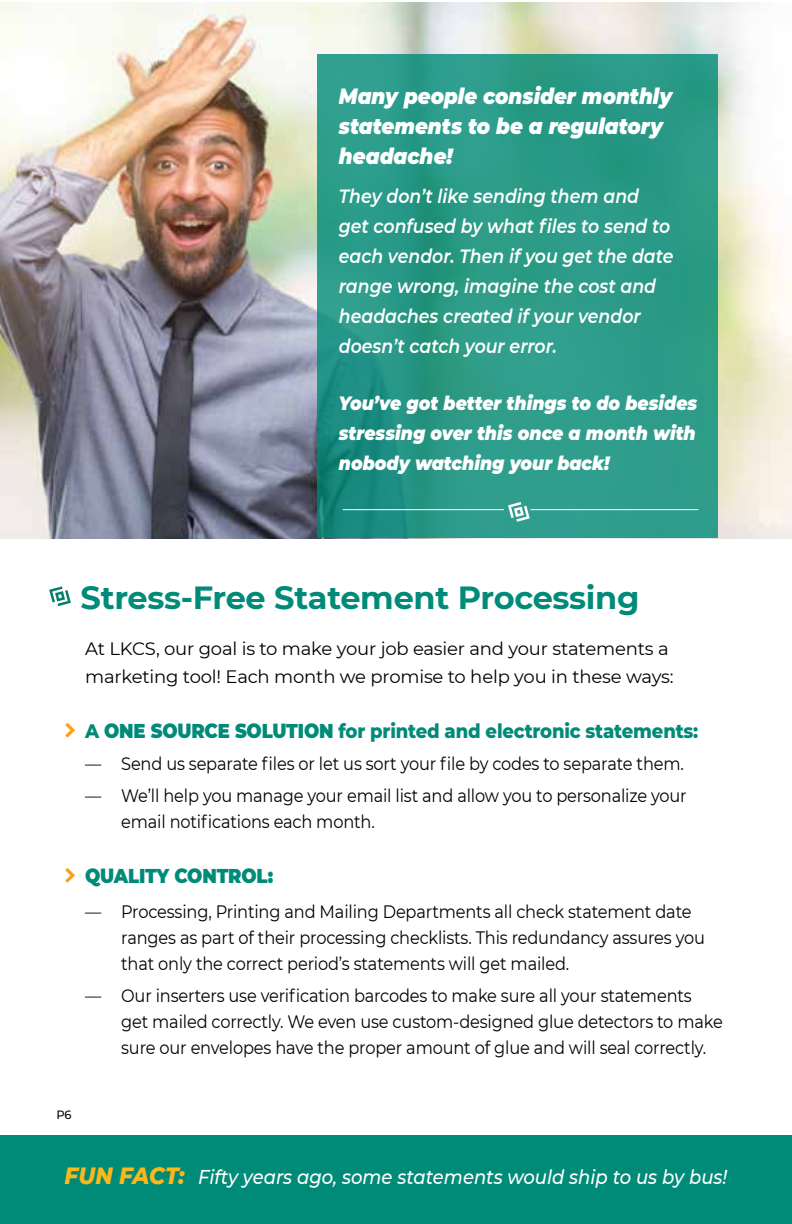
<style>
.page{position:relative;width:792px;height:1224px;background:#fff}
.page>*{position:absolute;margin:0;border:0;box-sizing:border-box;transform-origin:0 0}
.t1{font:700 32px "Montserrat";letter-spacing:-.01em;color:#008b78}
.t2{font:italic 900 22px/30px "Montserrat";color:#fff;scale:.9 1}
.t3{font:italic 500 20px "Montserrat";color:#fff;scale:.9 1}
.t4{font:800 20px "Montserrat";letter-spacing:-.01em;color:#008b78;scale:.9 1}
.t5{font:900 20px "Montserrat";letter-spacing:-.01em;color:#008b78;scale:.9 1}
.t6{font:italic 600 19.2px/30px "Montserrat";color:#fff;scale:.9 1}
.t7{font:italic 900 19.2px/30px "Montserrat";color:#fff;text-align:justify;scale:.9 1}
.t8{font:18px/26px "Montserrat";letter-spacing:-.01em;color:#000;scale:.9 1}
.t9{font:18px/28px "Montserrat";letter-spacing:-.01em;color:#000}
.t10{font:500 12px "Montserrat";color:#000;scale:.95 1}
.s1{font-weight:900}
.s2{font-weight:800;font-size:24px;color:#fdb71a}
</style>
<div class="page">
<div style="left:0;top:1135px;width:792px;height:89px;background:#008b78"></div>
<img style="left:0;top:2px;width:792px;height:537px">
<svg style="left:49px;top:586px;width:22px;height:20px"></svg>
<svg style="left:65px;top:723px;width:10px;height:15px"></svg>
<svg style="left:65px;top:868px;width:10px;height:15px"></svg>
<svg style="left:318px;top:54px;width:400px;height:483px;background:#2a9987"></svg>
<svg style="left:508px;top:502px;width:22px;height:20px"></svg>
<hr style="left:343px;top:509px;width:161px;height:1px;background:#fff">
<hr style="left:530px;top:509px;width:168px;height:1px;background:#fff">
<p class="t2" style="left:339px;top:80px;width:372px">Many people consider monthly statements to be a regulatory headache!</p>
<p class="t6" style="left:339px;top:180px;width:373px">They don’t like sending them and get confused by what files to send to each vendor. Then if you get the date range wrong, imagine the cost and headaches created if your vendor doesn’t catch your error.</p>
<p class="t7" style="left:339px;top:387px;width:400px">You’ve got better things to do besides stressing over this once a month with nobody watching your back!</p>
<h1 class="t1" style="left:81px;top:574px;width:560px">Stress-Free Statement Processing</h1>
<p class="t9" style="left:85px;top:634px;width:590px">At LKCS, our goal is to make your job easier and your statements a marketing tool! Each month we promise to help you in these ways:</p>
<p class="t4" style="left:85px;top:716px;width:683px">A <span class="s1">ONE SOURCE SOLUTION</span> for printed and electronic statements:</p>
<p class="t8" style="left:85px;top:750px;width:667px">— Send us separate files or let us sort your file by codes to separate them.</p>
<p class="t8" style="left:121px;top:782px;width:630px;text-indent:-36px">— We’ll help you manage your email list and allow you to personalize your email notifications each month.</p>
<p class="t5" style="left:85px;top:861px;width:211px">QUALITY CONTROL:</p>
<p class="t8" style="left:121px;top:898px;width:650px;text-indent:-36px">— Processing, Printing and Mailing Departments all check statement date ranges as part of their processing checklists. This redundancy assures you that only the correct period’s statements will get mailed.</p>
<p class="t8" style="left:121px;top:982px;width:670px;text-indent:-36px">— Our inserters use verification barcodes to make sure all your statements get mailed correctly. We even use custom-designed glue detectors to make sure our envelopes have the proper amount of glue and will seal correctly.</p>
<p class="t10" style="left:56px;top:1106px;width:17px">P6</p>
<p class="t3" style="left:65px;top:1163px;width:738px"><span class="s2">FUN FACT:</span> Fifty years ago, some statements would ship to us by bus!</p>
</div>
